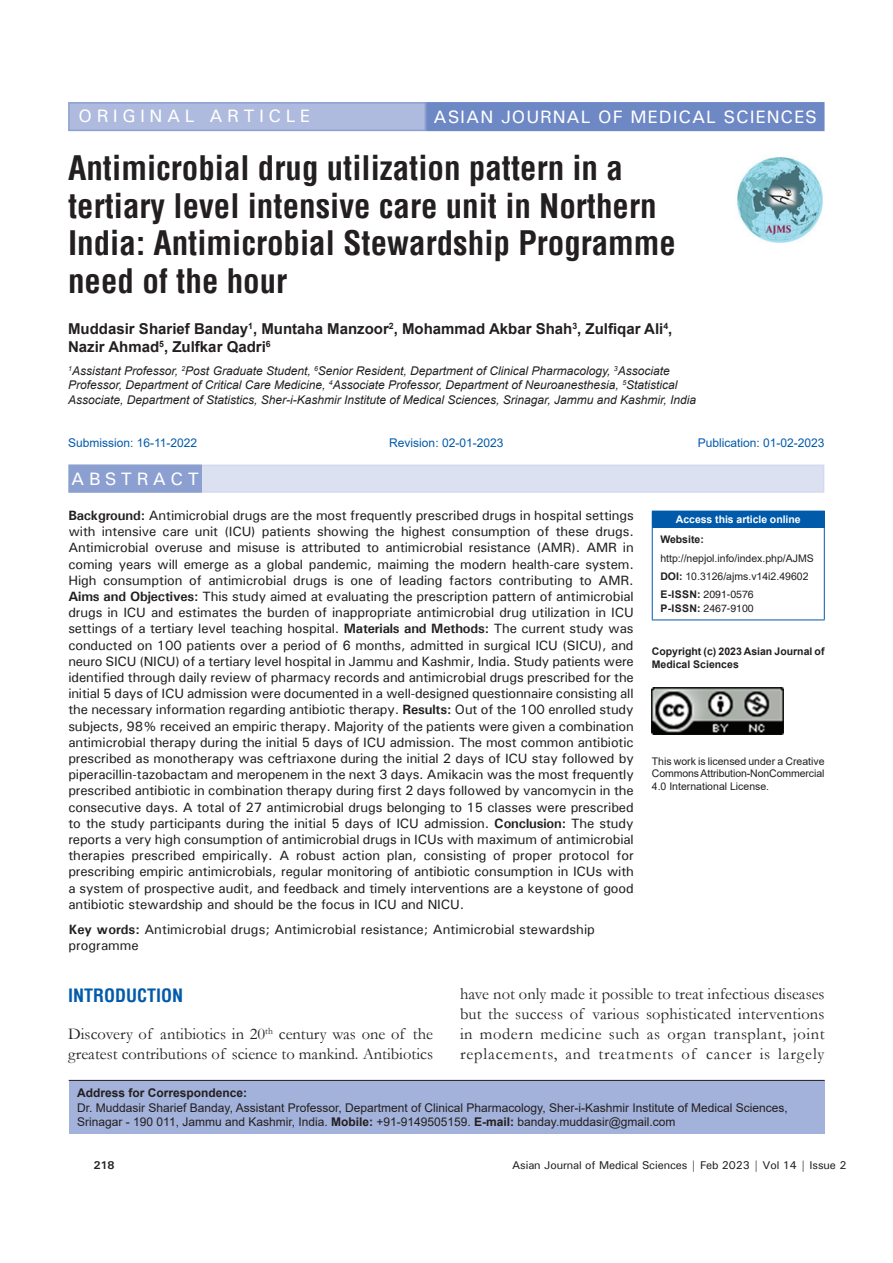
<style>
.page{position:relative;width:893px;height:1263px;background:#fff}
.page>*{position:absolute;margin:0;border:0;box-sizing:border-box;transform-origin:0 0}
.AT{font:700 condensed 33px/37.5px "Helvetica";color:#231f20}
.AH{font:500 18px "Univers";letter-spacing:.05em;color:#fff}
.AH-2{font:500 18px "Univers";letter-spacing:.25em;color:#fff}
.t1{font:700 condensed 18px "Helvetica";color:#015aaa}
.ABSH{font:500 18px "Univers";letter-spacing:.25em;color:#fff}
.TX{font:16.5px/20.2px "Garamond";color:#231f20}
.AU{font:700 15px/18px "Helvetica";color:#231f20}
.ABS{font:500 13.5px/16.2px "Univers";letter-spacing:-.01em;color:#231f20;text-align:justify}
.KWD{font:500 13.5px/16.2px "Univers";color:#231f20}
.AFF{font:italic 12px/14.4px "Arial";color:#231f20}
.ADD{font:12px/14.4px "Arial";color:#231f20}
.HIS{font:12px "Arial";color:#015aaa}
.t2{font:500 11.25px "Univers";letter-spacing:-.01em;color:#231f20}
.t3{font:700 11.25px "Univers";color:#231f20}
.License{font:10.5px/12.6px "Arial";letter-spacing:-.01em;color:#231f20;text-align:justify}
.License-2{font:700 10.5px/12.6px "Arial";color:#231f20}
.Web{font:10.5px/18.8px "Arial";color:#231f20}
.ISSN{font:10.5px/14.2px "Helvetica";color:#231f20}
.DOI{font:10.5px "Arial";color:#231f20}
.t4{font:700 10.5px "Arial";letter-spacing:-.005em;color:#fff}
.s1{font-weight:700}
</style>
<div class="page">
<div style="left:69px;top:465px;width:755px;height:28px;background:#dbe1f1"></div>
<div style="left:69px;top:465px;width:132px;height:27px;background:#8b9fd1"></div>
<div style="left:68px;top:465px;width:134px;height:28px;border:2px solid #8b9fd1"></div>
<div style="left:69px;top:1081px;width:756px;height:53px;background:#a3b2da"></div>
<hr style="left:69px;top:1080px;width:756px;height:1px;background:#231f20">
<img style="left:737px;top:157px;width:86px;height:86px">
<div style="left:69px;top:103px;width:356px;height:27px;background:#aebade"></div>
<div style="left:68px;top:102px;width:358px;height:29px;border:2px solid #8b9fd1"></div>
<div style="left:427px;top:103px;width:397px;height:27px;background:#6d88c5"></div>
<div style="left:426px;top:102px;width:398px;height:29px;border:2px solid #6d88c5"></div>
<div style="left:652px;top:511px;width:172px;height:16px;background:#015aaa"></div>
<svg style="left:824px;top:511px;width:1px;height:16px"></svg>
<hr style="left:652px;top:528px;width:1px;height:91px;background:#015aaa">
<hr style="left:652px;top:527px;width:173px;height:1px;background:#015aaa">
<hr style="left:824px;top:528px;width:1px;height:91px;background:#015aaa">
<hr style="left:652px;top:619px;width:173px;height:1px;background:#015aaa">
<img style="left:652px;top:688px;width:132px;height:46px">
<p class="AH-2" style="left:79px;top:105px;width:233px">ORIGINAL ARTICLE</p>
<p class="AH" style="left:434px;top:105px;width:385px">ASIAN JOURNAL OF MEDICAL SCIENCES</p>
<p class="AT" style="left:68px;top:149px;width:609px">Antimicrobial drug utilization pattern in a tertiary level intensive care unit in Northern India: Antimicrobial Stewardship Programme need of the hour</p>
<p class="AU" style="left:68px;top:320px;width:606px">Muddasir Sharief Banday<sup>1</sup>, Muntaha Manzoor<sup>2</sup>, Mohammad Akbar Shah<sup>3</sup>, Zulfiqar Ali<sup>4</sup>,<br>Nazir Ahmad<sup>5</sup>, Zulfkar Qadri<sup>6</sup></p>
<p class="AFF" style="left:68px;top:364px;width:630px"><sup>1</sup>Assistant Professor, <sup>2</sup>Post Graduate Student, <sup>6</sup>Senior Resident, Department of Clinical Pharmacology, <sup>3</sup>Associate<br>Professor, Department of Critical Care Medicine, <sup>4</sup>Associate Professor, Department of Neuroanesthesia, <sup>5</sup>Statistical<br>Associate, Department of Statistics, Sher-i-Kashmir Institute of Medical Sciences, Srinagar, Jammu and Kashmir, India</p>
<p class="HIS" style="left:68px;top:434px;width:131px">Submission: 16-11-2022</p>
<p class="HIS" style="left:389px;top:434px;width:116px">Revision: 02-01-2023</p>
<p class="HIS" style="left:698px;top:434px;width:128px">Publication: 01-02-2023</p>
<p class="ABSH" style="left:71px;top:467px;width:129px">ABSTRACT</p>
<p class="ABS" style="left:68px;top:507px;width:567px"><span class="s1">Background:</span> Antimicrobial drugs are the most frequently prescribed drugs in hospital settings with intensive care unit (ICU) patients showing the highest consumption of these drugs.<br>Antimicrobial overuse and misuse is attributed to antimicrobial resistance (AMR). AMR in coming years will emerge as a global pandemic, maiming the modern health-care system.<br>High consumption of antimicrobial drugs is one of leading factors contributing to AMR.<br><span class="s1">Aims and Objectives:</span> This study aimed at evaluating the prescription pattern of antimicrobial drugs in ICU and estimates the burden of inappropriate antimicrobial drug utilization in ICU settings of a tertiary level teaching hospital. <span class="s1">Materials and Methods:</span> The current study was conducted on 100 patients over a period of 6 months, admitted in surgical ICU (SICU), and neuro SICU (NICU) of a tertiary level hospital in Jammu and Kashmir, India. Study patients were identified through daily review of pharmacy records and antimicrobial drugs prescribed for the initial 5 days of ICU admission were documented in a well-designed questionnaire consisting all the necessary information regarding antibiotic therapy. <span class="s1">Results:</span> Out of the 100 enrolled study subjects, 98% received an empiric therapy. Majority of the patients were given a combination antimicrobial therapy during the initial 5 days of ICU admission. The most common antibiotic prescribed as monotherapy was ceftriaxone during the initial 2 days of ICU stay followed by piperacillin-tazobactam and meropenem in the next 3 days. Amikacin was the most frequently prescribed antibiotic in combination therapy during first 2 days followed by vancomycin in the consecutive days. A total of 27 antimicrobial drugs belonging to 15 classes were prescribed to the study participants during the initial 5 days of ICU admission. <span class="s1">Conclusion:</span> The study reports a very high consumption of antimicrobial drugs in ICUs with maximum of antimicrobial therapies prescribed empirically. A robust action plan, consisting of proper protocol for prescribing empiric antimicrobials, regular monitoring of antibiotic consumption in ICUs with a system of prospective audit, and feedback and timely interventions are a keystone of good antibiotic stewardship and should be the focus in ICU and NICU.</p>
<p class="KWD" style="left:68px;top:920px;width:528px"><span class="s1">Key words:</span> Antimicrobial drugs; Antimicrobial resistance; Antimicrobial stewardship programme</p>
<p class="t4" style="left:676px;top:512px;width:126px">Access this article online</p>
<p class="Web" style="left:660px;top:530px;width:155px"><span class="s1">Website: </span>http://nepjol.info/index.php/AJMS</p>
<p class="DOI" style="left:660px;top:569px;width:150px"><span class="s1">DOI:</span> 10.3126/ajms.v14i2.49602</p>
<p class="ISSN" style="left:660px;top:587px;width:95px"><span class="s1">E-ISSN:</span> 2091-0576<br><span class="s1">P-ISSN:</span> 2467-9100</p>
<p class="License-2" style="left:652px;top:645px;width:174px">Copyright (c) 2023 Asian Journal of<br>Medical Sciences</p>
<p class="License" style="left:652px;top:755px;width:174px">This work is licensed under a Creative Commons Attribution-NonCommercial 4.0 International License.</p>
<h1 class="t1" style="left:68px;top:983px;width:117px">INTRODUCTION</h1>
<p class="TX" style="left:68px;top:1023px;width:366px">Discovery of antibiotics in 20<sup>th</sup> century was one of the greatest contributions of science to mankind. Antibiotics</p>
<p class="TX" style="left:460px;top:983px;width:366px;text-align:justify">have not only made it possible to treat infectious diseases but the success of various sophisticated interventions in modern medicine such as organ transplant, joint replacements, and treatments of cancer is largely</p>
<p class="ADD" style="left:77px;top:1086px;width:712px"><span class="s1">Address for Correspondence:<br></span>Dr. Muddasir Sharief Banday, Assistant Professor, Department of Clinical Pharmacology, Sher-i-Kashmir Institute of Medical Sciences,<br>Srinagar - 190 011, Jammu and Kashmir, India. <span class="s1">Mobile:</span> +91-9149505159. <span class="s1">E-mail:</span> banday.muddasir@gmail.com</p>
<p class="t3" style="left:93px;top:1158px;width:23px">218</p>
<p class="t2" style="left:512px;top:1157px;width:336px">Asian Journal of Medical Sciences | Feb 2023 | Vol 14 | Issue 2</p>
</div>
